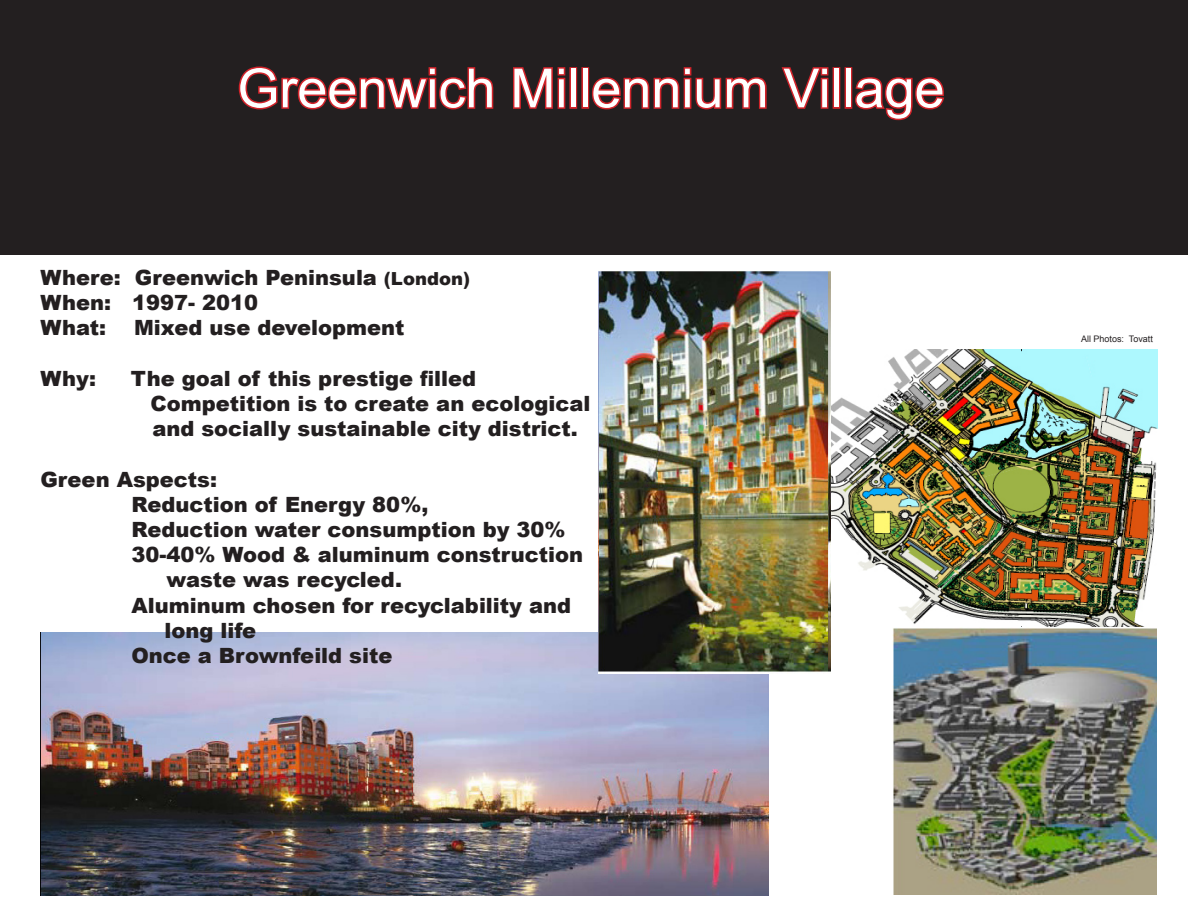
<style>
.page{position:relative;width:1188px;height:918px;background:#fff}
.page>*{position:absolute;margin:0;border:0;box-sizing:border-box;transform-origin:0 0}
.t1{font:54px "Arial";color:#fff}
.t2{font:900 21px "Arial";color:#231f20}
.t3{font:9px "Arial";color:#231f20}
.s1{font-size:18px}
</style>
<div class="page">
<div style="left:0;top:0;width:1188px;height:254px;background:#231f20"></div>
<img style="left:40px;top:632px;width:728px;height:263px">
<svg style="left:238px;top:66px;width:256px;height:44px"></svg>
<svg style="left:513px;top:67px;width:53px;height:42px"></svg>
<div style="left:569px;top:67px;width:8px;height:42px;border:3px solid #d1232a"></div>
<div style="left:581px;top:67px;width:8px;height:42px;border:3px solid #d1232a"></div>
<svg style="left:591px;top:67px;width:176px;height:43px"></svg>
<svg style="left:781px;top:67px;width:48px;height:42px"></svg>
<div style="left:833px;top:67px;width:7px;height:42px;border:3px solid #d1232a"></div>
<div style="left:845px;top:67px;width:7px;height:42px;border:3px solid #d1232a"></div>
<svg style="left:855px;top:77px;width:90px;height:44px"></svg>
<img style="left:831px;top:350px;width:327px;height:280px">
<img style="left:598px;top:271px;width:233px;height:403px">
<img style="left:892px;top:628px;width:264px;height:267px">
<p class="t1" style="left:237px;top:53px;width:709px">Greenwich Millennium Village</p>
<p class="t2" style="left:40px;top:262px;width:431px">Where: Greenwich Peninsula <span class="s1">(London)</span></p>
<p class="t2" style="left:40px;top:287px;width:219px">When: 1997- 2010</p>
<p class="t2" style="left:40px;top:313px;width:67px">What:</p>
<p class="t2" style="left:134px;top:313px;width:272px">Mixed use development</p>
<p class="t2" style="left:40px;top:363px;width:57px">Why:</p>
<p class="t2" style="left:131px;top:363px;width:347px">The goal of this prestige filled</p>
<p class="t2" style="left:150px;top:388px;width:441px">Competition is to create an ecological</p>
<p class="t2" style="left:152px;top:413px;width:427px">and socially sustainable city district.</p>
<p class="t2" style="left:40px;top:464px;width:178px">Green Aspects:</p>
<p class="t2" style="left:131px;top:489px;width:298px">Reduction of Energy 80%,</p>
<p class="t2" style="left:131px;top:514px;width:436px">Reduction water consumption by 30%</p>
<p class="t2" style="left:131px;top:539px;width:453px">30-40% Wood &amp; aluminum construction</p>
<p class="t2" style="left:166px;top:565px;width:237px">waste was recycled.</p>
<p class="t2" style="left:131px;top:590px;width:441px">Aluminum chosen for recyclability and</p>
<p class="t2" style="left:164px;top:615px;width:93px">long life</p>
<p class="t2" style="left:131px;top:640px;width:263px">Once a Brownfeild site</p>
<p class="t3" style="left:1081px;top:333px;width:73px">All Photos: Tovatt</p>
</div>
